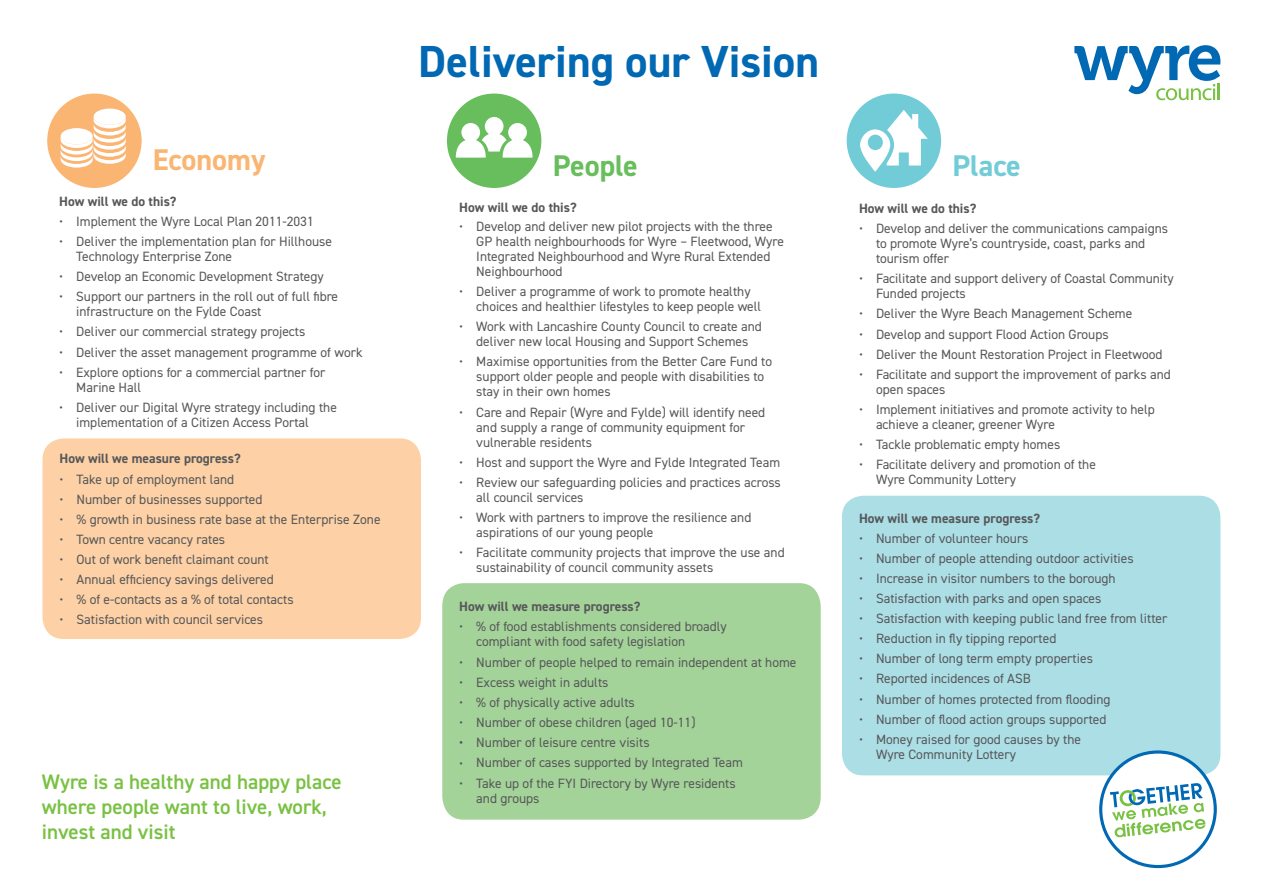
<style>
.page{position:relative;width:1263px;height:893px;background:#fff}
.page>*{position:absolute;margin:0;border:0;box-sizing:border-box;transform-origin:0 0}
.t1{font:700 45px "DIN2014";color:#0168b3}
.t2{font:700 30px "DIN2014";color:#fbb573}
.t3{font:700 30px "DIN2014";color:#68be5c}
.t4{font:700 30px "DIN2014";color:#72ccd7}
.t5{font:600 21px/25.2px "DIN2014";color:#79c142}
.t6{font:13.5px/15px "DIN2014";color:#57585a}
.t7{font:700 13.5px "DIN2014";color:#57585a}
</style>
<div class="page">
<div style="left:43px;top:438px;width:378px;height:201px;background:#fdd1a5;border-radius:21px"></div>
<svg style="left:45px;top:91px;width:99px;height:100px;background:#fbbe85"></svg>
<svg style="left:61px;top:117px;width:65px;height:51px"></svg>
<div style="left:94px;top:109px;width:32px;height:16px;background:#fff;border-radius:50%"></div>
<div style="left:42px;top:88px;width:105px;height:105px;border:5px solid #fff;border-radius:50%"></div>
<div style="left:842px;top:496px;width:378px;height:279px;background:#acdee6;border-radius:21px"></div>
<svg style="left:844px;top:91px;width:100px;height:100px;background:#89d4dd"></svg>
<svg style="left:860px;top:110px;width:68px;height:62px"></svg>
<div style="left:841px;top:88px;width:105px;height:105px;border:5px solid #fff;border-radius:50%"></div>
<div style="left:442px;top:583px;width:379px;height:237px;background:#a4d399;border-radius:22px"></div>
<div style="left:444px;top:91px;width:100px;height:100px;background:#68be5c;border-radius:50%"></div>
<svg style="left:456px;top:117px;width:76px;height:41px"></svg>
<div style="left:442px;top:88px;width:105px;height:105px;border:5px solid #fff;border-radius:50%"></div>
<div style="left:1101px;top:752px;width:114px;height:114px;background:#fff;border-radius:50%"></div>
<div style="left:1099px;top:750px;width:118px;height:118px;border:3px solid #0168b3;border-radius:50%"></div>
<svg style="left:1110px;top:783px;width:96px;height:55px"></svg>
<svg style="left:1074px;top:45px;width:146px;height:55px"></svg>
<h2 class="t2" style="left:153px;top:139px;width:114px">Economy</h2>
<p class="t7" style="left:59px;top:192px;width:119px">How will we do this?</p>
<p class="t6" style="left:59px;top:214px;width:256px">• Implement the Wyre Local Plan 2011-2031</p>
<p class="t6" style="left:76px;top:234px;width:257px;text-indent:-17px">• Deliver the implementation plan for Hillhouse<br>Technology Enterprise Zone</p>
<p class="t6" style="left:59px;top:269px;width:266px">• Develop an Economic Development Strategy</p>
<p class="t6" style="left:76px;top:289px;width:263px;text-indent:-17px">• Support our partners in the roll out of full fibre infrastructure on the Fylde Coast</p>
<p class="t6" style="left:59px;top:324px;width:248px">• Deliver our commercial strategy projects</p>
<p class="t6" style="left:59px;top:344px;width:305px">• Deliver the asset management programme of work</p>
<p class="t6" style="left:76px;top:364px;width:251px;text-indent:-17px">• Explore options for a commercial partner for<br>Marine Hall</p>
<p class="t6" style="left:76px;top:399px;width:262px;text-indent:-17px">• Deliver our Digital Wyre strategy including the implementation of a Citizen Access Portal</p>
<p class="t7" style="left:60px;top:450px;width:183px">How will we measure progress?</p>
<p class="t6" style="left:60px;top:471px;width:176px">• Take up of employment land</p>
<p class="t6" style="left:60px;top:491px;width:205px">• Number of businesses supported</p>
<p class="t6" style="left:60px;top:511px;width:323px">• % growth in business rate base at the Enterprise Zone</p>
<p class="t6" style="left:60px;top:531px;width:167px">• Town centre vacancy rates</p>
<p class="t6" style="left:60px;top:552px;width:211px">• Out of work benefit claimant count</p>
<p class="t6" style="left:60px;top:572px;width:216px">• Annual efficiency savings delivered</p>
<p class="t6" style="left:60px;top:592px;width:236px">• % of e-contacts as a % of total contacts</p>
<p class="t6" style="left:60px;top:612px;width:205px">• Satisfaction with council services</p>
<h3 class="t5" style="left:42px;top:769px;width:301px">Wyre is a healthy and happy place where people want to live, work, invest and visit</h3>
<h1 class="t1" style="left:418px;top:31px;width:402px">Delivering our Vision</h1>
<h2 class="t3" style="left:553px;top:145px;width:86px">People</h2>
<p class="t7" style="left:459px;top:198px;width:119px">How will we do this?</p>
<p class="t6" style="left:476px;top:219px;width:309px;text-indent:-17px">• Develop and deliver new pilot projects with the three GP health neighbourhoods for Wyre – Fleetwood, Wyre Integrated Neighbourhood and Wyre Rural Extended Neighbourhood</p>
<p class="t6" style="left:476px;top:284px;width:286px;text-indent:-17px">• Deliver a programme of work to promote healthy choices and healthier lifestyles to keep people well</p>
<p class="t6" style="left:459px;top:319px;width:304px;text-align:center">• Work with Lancashire County Council to create and deliver new local Housing and Support Schemes</p>
<p class="t6" style="left:476px;top:354px;width:297px;text-indent:-17px">• Maximise opportunities from the Better Care Fund to support older people and people with disabilities to stay in their own homes</p>
<p class="t6" style="left:476px;top:404px;width:291px;text-indent:-17px">• Care and Repair (Wyre and Fylde) will identify need and supply a range of community equipment for vulnerable residents</p>
<p class="t6" style="left:459px;top:454px;width:323px">• Host and support the Wyre and Fylde Integrated Team</p>
<p class="t6" style="left:476px;top:474px;width:306px;text-indent:-17px">• Review our safeguarding policies and practices across all council services</p>
<p class="t6" style="left:476px;top:509px;width:277px;text-indent:-17px">• Work with partners to improve the resilience and aspirations of our young people</p>
<p class="t6" style="left:476px;top:545px;width:310px;text-indent:-17px">• Facilitate community projects that improve the use and sustainability of council community assets</p>
<p class="t7" style="left:459px;top:598px;width:183px">How will we measure progress?</p>
<p class="t6" style="left:476px;top:619px;width:252px;text-indent:-17px">• % of food establishments considered broadly compliant with food safety legislation</p>
<p class="t6" style="left:459px;top:654px;width:339px">• Number of people helped to remain independent at home</p>
<p class="t6" style="left:459px;top:674px;width:151px">• Excess weight in adults</p>
<p class="t6" style="left:459px;top:694px;width:177px">• % of physically active adults</p>
<p class="t6" style="left:476px;top:732px;width:268px;line-height:20.1px;text-indent:-17px">• Number of leisure centre visits<br>Number of cases supported by Integrated Team</p>
<p class="t6" style="left:476px;top:775px;width:261px;text-indent:-17px">• Take up of the FYI Directory by Wyre residents and groups</p>
<p class="t6" style="left:459px;top:715px;width:238px">• Number of obese children (aged 10-11)</p>
<p class="t6" style="left:459px;top:755px;width:6px">•</p>
<h2 class="t4" style="left:952px;top:145px;width:70px">Place</h2>
<p class="t7" style="left:859px;top:199px;width:119px">How will we do this?</p>
<p class="t6" style="left:876px;top:221px;width:294px;text-indent:-17px">• Develop and deliver the communications campaigns to promote Wyre’s countryside, coast, parks and tourism offer</p>
<p class="t6" style="left:876px;top:271px;width:299px;text-indent:-17px">• Facilitate and support delivery of Coastal Community<br>Funded projects</p>
<p class="t6" style="left:859px;top:306px;width:275px">• Deliver the Wyre Beach Management Scheme</p>
<p class="t6" style="left:859px;top:326px;width:251px">• Develop and support Flood Action Groups</p>
<p class="t6" style="left:859px;top:346px;width:305px">• Deliver the Mount Restoration Project in Fleetwood</p>
<p class="t6" style="left:876px;top:366px;width:296px;text-indent:-17px">• Facilitate and support the improvement of parks and open spaces</p>
<p class="t6" style="left:876px;top:401px;width:280px;text-indent:-17px">• Implement initiatives and promote activity to help achieve a cleaner, greener Wyre</p>
<p class="t6" style="left:859px;top:436px;width:203px">• Tackle problematic empty homes</p>
<p class="t6" style="left:876px;top:457px;width:221px;text-indent:-17px">• Facilitate delivery and promotion of the<br>Wyre Community Lottery</p>
<p class="t7" style="left:859px;top:509px;width:183px">How will we measure progress?</p>
<p class="t6" style="left:859px;top:530px;width:171px">• Number of volunteer hours</p>
<p class="t6" style="left:859px;top:550px;width:276px">• Number of people attending outdoor activities</p>
<p class="t6" style="left:859px;top:571px;width:258px">• Increase in visitor numbers to the borough</p>
<p class="t6" style="left:859px;top:591px;width:244px">• Satisfaction with parks and open spaces</p>
<p class="t6" style="left:859px;top:611px;width:310px">• Satisfaction with keeping public land free from litter</p>
<p class="t6" style="left:859px;top:631px;width:199px">• Reduction in fly tipping reported</p>
<p class="t6" style="left:859px;top:651px;width:235px">• Number of long term empty properties</p>
<p class="t6" style="left:859px;top:671px;width:173px">• Reported incidences of ASB</p>
<p class="t6" style="left:859px;top:691px;width:253px">• Number of homes protected from flooding</p>
<p class="t6" style="left:859px;top:711px;width:249px">• Number of flood action groups supported</p>
<p class="t6" style="left:876px;top:731px;width:207px;text-indent:-17px">• Money raised for good causes by the<br>Wyre Community Lottery</p>
</div>
